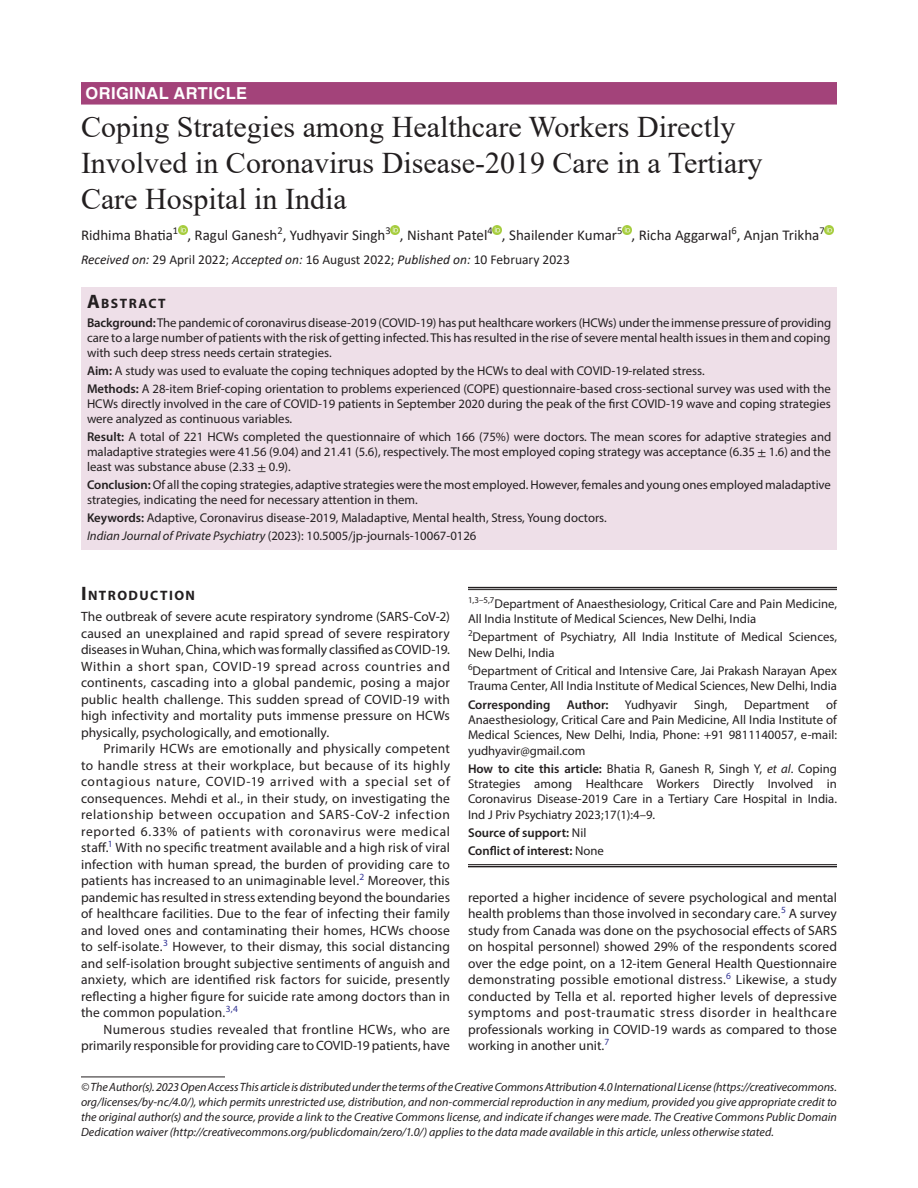
<style>
.page{position:relative;width:918px;height:1188px;background:#fff}
.page>*{position:absolute;margin:0;border:0;box-sizing:border-box;transform-origin:0 0}
.t1{font:30px/36px "Times New Roman";color:#231f20}
.ArticleType{font:700 16.5px "Helvetica LT Std";letter-spacing:.025em;color:#fff}
.AuthorName{font:15px "Calibri";color:#231f20}
.Head-1-first{font:700 13.65px "Myriad Pro";letter-spacing:.105em;color:#231f20}
.AbstractTitle{font:700 13.65px "Myriad Pro";letter-spacing:.105em;color:#231f20}
.Para-Indent{font:13.5px/16.5px "Myriad Pro";letter-spacing:.01em;color:#231f20;text-align:justify}
.Para-NoIndent{font:13.5px/16.5px "Myriad Pro";letter-spacing:.005em;color:#231f20;text-align:justify}
.PAS_History{font:13.5px "Calibri";color:#231f20}
.Abstract-Para-first{font:12.75px/15px "Myriad Pro";color:#231f20;text-align:justify}
.How_to_Cite{font:12.75px/15.3px "Myriad Pro";color:#231f20;text-align:justify}
.Affiliation{font:12.75px/15.3px "Myriad Pro";color:#231f20}
.Corresponding_Author{font:12.75px/15.3px "Myriad Pro";color:#231f20;text-align:justify}
.Affiliation-first{font:12.75px/15.3px "Myriad Pro";color:#231f20}
.Keywords{font:12.75px "Myriad Pro";color:#231f20}
.Journal-DOI{font:12.75px "Myriad Pro";color:#231f20}
.COI{font:600 12.75px "Myriad Pro";color:#231f20}
.Corresponding_Author-2{font:600 12.75px "Myriad Pro";color:#231f20}
.Source{font:600 12.75px "Myriad Pro";color:#231f20}
.FootNote{font:italic 12px/15px "Myriad Pro";color:#231f20;text-align:justify}
.s1{font-style:italic}
.s2{font-size:19.5px}
.s3{font-weight:600}
.s4{font-family:"STIX General"}
.s5{font-weight:400}
</style>
<div class="page">
<div style="left:81px;top:82px;width:756px;height:23px;background:#a3437a"></div>
<div style="left:81px;top:287px;width:756px;height:26px;background:#eedfe8"></div>
<div style="left:81px;top:312px;width:756px;height:54px;background:#eedfe8"></div>
<div style="left:81px;top:360px;width:756px;height:24px;background:#eedfe8"></div>
<div style="left:81px;top:378px;width:756px;height:54px;background:#eedfe8"></div>
<div style="left:81px;top:426px;width:756px;height:55px;background:#eedfe8"></div>
<div style="left:81px;top:474px;width:756px;height:39px;background:#eedfe8"></div>
<div style="left:81px;top:507px;width:756px;height:24px;background:#eedfe8"></div>
<div style="left:81px;top:525px;width:756px;height:24px;background:#eedfe8"></div>
<svg style="left:178px;top:225px;width:9px;height:9px"></svg>
<svg style="left:391px;top:225px;width:9px;height:9px"></svg>
<svg style="left:493px;top:225px;width:9px;height:9px"></svg>
<svg style="left:622px;top:225px;width:10px;height:9px"></svg>
<svg style="left:825px;top:225px;width:9px;height:9px"></svg>
<hr style="left:81px;top:1077px;width:144px;height:1px;background:#231f20">
<hr style="left:468px;top:587px;width:369px;height:1px;background:#231f20">
<hr style="left:468px;top:589px;width:369px;height:1px;background:#231f20">
<hr style="left:468px;top:864px;width:369px;height:1px;background:#231f20">
<hr style="left:468px;top:866px;width:369px;height:1px;background:#231f20">
<p class="ArticleType" style="left:86px;top:83px;width:163px">ORIGINAL ARTICLE</p>
<p class="t1" style="left:81px;top:108px;width:683px">Coping Strategies among Healthcare Workers Directly<br>Involved in Coronavirus Disease-2019 Care in a Tertiary<br>Care Hospital in India</p>
<p class="AuthorName" style="left:81px;top:225px;width:745px">Ridhima Bhatia<sup>1</sup> , Ragul Ganesh<sup>2</sup>, Yudhyavir Singh<sup>3</sup> , Nishant Patel<sup>4</sup> , Shailender Kumar<sup>5</sup> , Richa Aggarwal<sup>6</sup>, Anjan Trikha<sup>7</sup></p>
<p class="PAS_History" style="left:81px;top:250px;width:490px"><span class="s1">Received on:</span> 29 April 2022; <span class="s1">Accepted on:</span> 16 August 2022; <span class="s1">Published on:</span> 10 February 2023</p>
<p class="AbstractTitle" style="left:87px;top:294px;width:80px"><span class="s2">A</span>BSTRACT</p>
<p class="Abstract-Para-first" style="left:87px;top:315px;width:746px"><span class="s3">Background:</span> The pandemic of coronavirus disease-2019 (COVID-19) has put healthcare workers (HCWs) under the immense pressure of providing care to a large number of patients with the risk of getting infected. This has resulted in the rise of severe mental health issues in them and coping with such deep stress needs certain strategies.</p>
<p class="Abstract-Para-first" style="left:87px;top:363px;width:619px"><span class="s3">Aim:</span> A study was used to evaluate the coping techniques adopted by the HCWs to deal with COVID-19-related stress.</p>
<p class="Abstract-Para-first" style="left:87px;top:381px;width:746px"><span class="s3">Methods:</span> A 28-item Brief-coping orientation to problems experienced (COPE) questionnaire-based cross-sectional survey was used with the HCWs directly involved in the care of COVID-19 patients in September 2020 during the peak of the first COVID-19 wave and coping strategies were analyzed as continuous variables.</p>
<p class="Abstract-Para-first" style="left:87px;top:429px;width:746px"><span class="s3">Result:</span> A total of 221 HCWs completed the questionnaire of which 166 (75%) were doctors. The mean scores for adaptive strategies and maladaptive strategies were 41.56 (9.04) and 21.41 (5.6), respectively. The most employed coping strategy was acceptance (6.35 <span class="s4">±</span> 1.6) and the least was substance abuse (2.33 <span class="s4">±</span> 0.9).</p>
<p class="Abstract-Para-first" style="left:87px;top:477px;width:745px"><span class="s3">Conclusion:</span> Of all the coping strategies, adaptive strategies were the most employed. However, females and young ones employed maladaptive strategies, indicating the need for necessary attention in them.</p>
<p class="Keywords" style="left:87px;top:510px;width:521px"><span class="s3">Keywords:</span> Adaptive, Coronavirus disease-2019, Maladaptive, Mental health, Stress, Young doctors.</p>
<p class="Journal-DOI" style="left:87px;top:528px;width:391px"><span class="s1">Indian Journal of Private Psychiatry</span> (2023): 10.5005/jp-journals-10067-0126</p>
<p class="Head-1-first" style="left:81px;top:587px;width:116px"><span class="s2">I</span>NTRODUCTION</p>
<p class="Para-NoIndent" style="left:81px;top:608px;width:371px">The outbreak of severe acute respiratory syndrome (SARS-CoV-2) caused an unexplained and rapid spread of severe respiratory diseases in Wuhan, China, which was formally classified as COVID-19.<br>Within a short span, COVID-19 spread across countries and continents, cascading into a global pandemic, posing a major public health challenge. This sudden spread of COVID-19 with high infectivity and mortality puts immense pressure on HCWs physically, psychologically, and emotionally.</p>
<p class="Para-Indent" style="left:81px;top:740px;width:371px;text-indent:22px">Primarily HCWs are emotionally and physically competent to handle stress at their workplace, but because of its highly contagious nature, COVID-19 arrived with a special set of consequences. Mehdi et al., in their study, on investigating the relationship between occupation and SARS-CoV-2 infection reported 6.33% of patients with coronavirus were medical staff.<sup>1</sup> With no specific treatment available and a high risk of viral infection with human spread, the burden of providing care to patients has increased to an unimaginable level.<sup>2</sup> Moreover, this pandemic has resulted in stress extending beyond the boundaries of healthcare facilities. Due to the fear of infecting their family and loved ones and contaminating their homes, HCWs choose to self-isolate.<sup>3</sup> However, to their dismay, this social distancing and self-isolation brought subjective sentiments of anguish and anxiety, which are identified risk factors for suicide, presently reflecting a higher figure for suicide rate among doctors than in the common population.<sup>3,4</sup></p>
<p class="Para-Indent" style="left:81px;top:1021px;width:371px;text-align:right">Numerous studies revealed that frontline HCWs, who are primarily responsible for providing care to COVID-19 patients, have</p>
<p class="Affiliation-first" style="left:468px;top:596px;width:370px"><sup>1,3–5,7</sup>Department of Anaesthesiology, Critical Care and Pain Medicine,<br>All India Institute of Medical Sciences, New Delhi, India</p>
<p class="Affiliation" style="left:468px;top:629px;width:370px"><sup>2</sup>Department of Psychiatry, All India Institute of Medical Sciences,<br>New Delhi, India</p>
<p class="Affiliation" style="left:468px;top:663px;width:371px"><sup>6</sup>Department of Critical and Intensive Care, Jai Prakash Narayan Apex<br>Trauma Center, All India Institute of Medical Sciences, New Delhi, India</p>
<p class="Corresponding_Author-2" style="left:468px;top:696px;width:84px">Corresponding</p>
<p class="Corresponding_Author-2" style="left:567px;top:696px;width:43px">Author:</p>
<p class="Corresponding_Author" style="left:625px;top:697px;width:54px">Yudhyavir</p>
<p class="Corresponding_Author" style="left:694px;top:697px;width:35px">Singh,</p>
<p class="Corresponding_Author" style="left:744px;top:697px;width:67px">Department</p>
<p class="Corresponding_Author" style="left:468px;top:697px;width:371px;text-indent:358px">of Anaesthesiology, Critical Care and Pain Medicine, All India Institute of Medical Sciences, New Delhi, India, Phone: +91 9811140057, e-mail: yudhyavir@gmail.com</p>
<p class="How_to_Cite" style="left:468px;top:761px;width:371px"><span class="s3">How to cite this article:</span> Bhatia R, Ganesh R, Singh Y, <span class="s1">et al</span>. Coping Strategies among Healthcare Workers Directly Involved in Coronavirus Disease-2019 Care in a Tertiary Care Hospital in India.<br>Ind J Priv Psychiatry 2023;17(1):4–9.</p>
<p class="Source" style="left:468px;top:825px;width:120px">Source of support: <span class="s5">Nil</span></p>
<p class="COI" style="left:468px;top:843px;width:137px">Conflict of interest: <span class="s5">None</span></p>
<p class="Para-Indent" style="left:468px;top:889px;width:371px">reported a higher incidence of severe psychological and mental health problems than those involved in secondary care.<sup>5</sup> A survey study from Canada was done on the psychosocial effects of SARS on hospital personnel) showed 29% of the respondents scored over the edge point, on a 12-item General Health Questionnaire demonstrating possible emotional distress.<sup>6</sup> Likewise, a study conducted by Tella et al. reported higher levels of depressive symptoms and post-traumatic stress disorder in healthcare professionals working in COVID-19 wards as compared to those working in another unit.<sup>7</sup></p>
<p class="FootNote" style="left:81px;top:1079px;width:758px">© The Author(s). 2023 Open Access This article is distributed under the terms of the Creative Commons Attribution 4.0 International License (https://creativecommons. org/licenses/by-nc/4.0/), which permits unrestricted use, distribution, and non-commercial reproduction in any medium, provided you give appropriate credit to the original author(s) and the source, provide a link to the Creative Commons license, and indicate if changes were made. The Creative Commons Public Domain Dedication waiver (http://creativecommons.org/publicdomain/zero/1.0/) applies to the data made available in this article, unless otherwise stated.</p>
</div>
